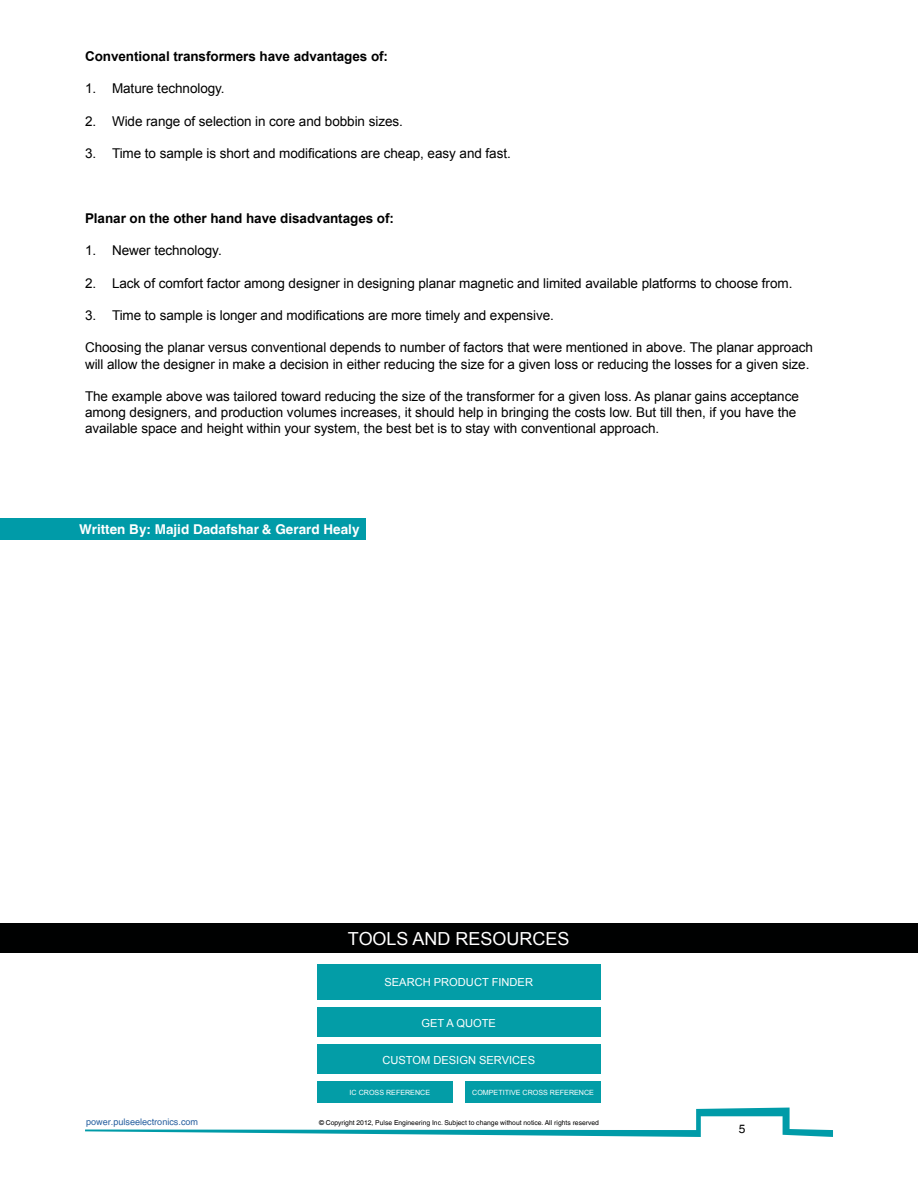
<style>
.page{position:relative;width:918px;height:1188px;background:#fff}
.page>*{position:absolute;margin:0;border:0;box-sizing:border-box;transform-origin:0 0}
.t1{font:18px "Arial";color:#fff}
.t2{font:13.5px/16.2px "Arial";letter-spacing:-.005em;color:#000}
.t3{font:700 13.5px "Arial";letter-spacing:-.005em;color:#000}
.t4{font:700 13.5px "Helvetica LT";color:#fff}
.t5{font:12px "Helvetica LT";color:#000}
.t6{font:11.1px "Arial";color:#fff}
.t7{font:9.15px "Helvetica LT";color:#255e9e}
.t8{font:7.2px "Arial";color:#fff}
.t9{font:6.75px "Helvetica LT";color:#000}
.s1{font-family:"Helvetica"}
</style>
<div class="page">
<svg style="left:85px;top:1108px;width:748px;height:29px"></svg>
<div style="left:0;top:923px;width:918px;height:29px;background:#000101"></div>
<div style="left:317px;top:1007px;width:284px;height:30px;background:#039da7"></div>
<div style="left:317px;top:1044px;width:284px;height:30px;background:#039da7"></div>
<div style="left:317px;top:964px;width:284px;height:35px;background:#039da7"></div>
<div style="left:317px;top:1082px;width:135px;height:21px;background:#039da7"></div>
<div style="left:465px;top:1082px;width:136px;height:21px;background:#039da7"></div>
<div style="left:0;top:519px;width:365px;height:21px;background:#009ba8"></div>
<p class="t3" style="left:85px;top:47px;width:305px">Conventional transformers have advantages of:</p>
<p class="t2" style="left:85px;top:81px;width:141px">1. Mature technology.</p>
<p class="t2" style="left:85px;top:113px;width:319px">2. Wide range of selection in core and bobbin sizes.</p>
<p class="t2" style="left:85px;top:145px;width:427px">3. Time to sample is short and modifications are cheap, easy and fast.</p>
<p class="t3" style="left:85px;top:209px;width:310px">Planar on the other hand have disadvantages of:</p>
<p class="t2" style="left:85px;top:243px;width:138px">1. Newer technology.</p>
<p class="t2" style="left:85px;top:275px;width:709px">2. Lack of comfort factor among designer in designing planar magnetic and limited available platforms to choose from.</p>
<p class="t2" style="left:85px;top:307px;width:470px">3. Time to sample is longer and modifications are more timely and expensive.</p>
<p class="t2" style="left:85px;top:340px;width:729px">Choosing the planar versus conventional depends to number of factors that were mentioned in above. The planar approach will allow the designer in make a decision in either reducing the size for a given loss or reducing the losses for a given size.</p>
<p class="t2" style="left:85px;top:388px;width:715px">The example above was tailored toward reducing the size of the transformer for a given loss. As planar gains acceptance among designers, and production volumes increases, it should help in bringing the costs low. But till then, if you have the available space and height within your system, the best bet is to stay with conventional approach.</p>
<p class="t4" style="left:79px;top:521px;width:282px">Written By: Majid Dadafshar <span class="s1">&amp;</span> Gerard Healy</p>
<p class="t7" style="left:86px;top:1116px;width:114px">power.pulseelectronics.com</p>
<h1 class="t1" style="left:348px;top:926px;width:223px">TOOLS AND RESOURCES</h1>
<p class="t6" style="left:385px;top:975px;width:150px">SEARCH PRODUCT FINDER</p>
<p class="t6" style="left:422px;top:1016px;width:76px">GET A QUOTE</p>
<p class="t6" style="left:382px;top:1053px;width:154px">CUSTOM DESIGN SERVICES</p>
<p class="t8" style="left:350px;top:1088px;width:82px">IC CROSS REFERENCE</p>
<p class="t8" style="left:472px;top:1088px;width:123px">COMPETITIVE CROSS REFERENCE</p>
<p class="t9" style="left:319px;top:1118px;width:281px">© Copyright 2012, Pulse Engineering Inc. Subject to change without notice. All rights reserved</p>
<p class="t5" style="left:739px;top:1122px;width:8px">5</p>
</div>
